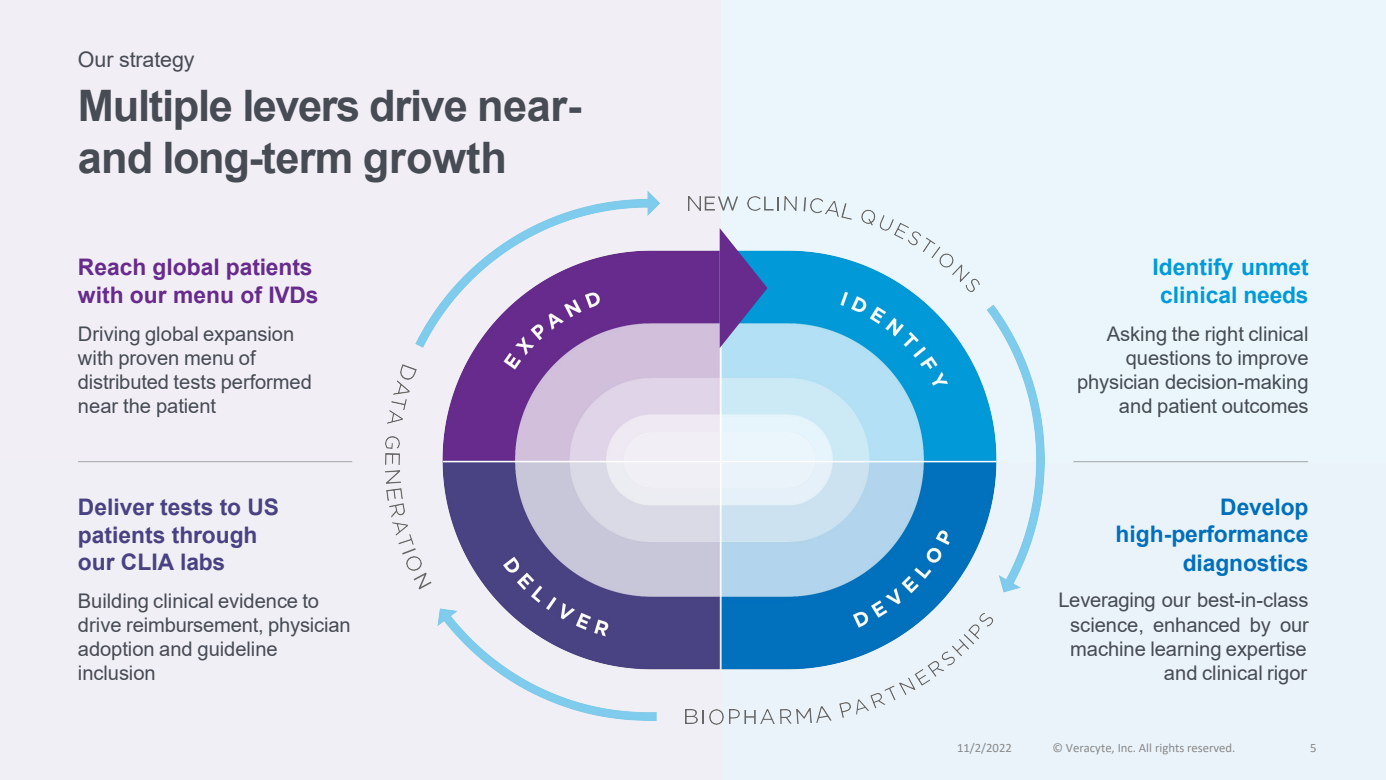
<style>
.page{position:relative;width:1386px;height:780px;background:#fff}
.page>*{position:absolute;margin:0;border:0;box-sizing:border-box;transform-origin:0 0}
.t1{font:700 43.4px/52px "Arial";letter-spacing:-.03em;color:#464b54}
.t2{font:700 22.75px/27.6px "Arial";color:#494282}
.t3{font:700 22.75px/27.7px "Arial";color:#662b8c}
.t4{font:700 22.75px/27.7px "Arial";letter-spacing:-.005em;color:#0070bc;text-align:right}
.t5{font:700 22.75px/27.7px "Arial";color:#009ada;text-align:center}
.t6{font:21.44px "Arial";letter-spacing:-.005em;color:#464b54}
.t7{font:20.12px/24.2px "Arial";letter-spacing:-.005em;color:#464b54}
.t8{font:12.69px "Calibri";color:#898989}
</style>
<div class="page">
<div style="left:0;top:0;width:721px;height:461px;background:#f2eef5"></div>
<div style="left:0;top:461px;width:721px;height:318px;background:#f0eff5"></div>
<div style="left:721px;top:461px;width:664px;height:318px;background:#eaf3f9"></div>
<div style="left:721px;top:0;width:664px;height:461px;background:#eaf6fb"></div>
<hr style="left:1073px;top:461px;width:234px;height:1px;background:#a3a7a9">
<hr style="left:78px;top:461px;width:274px;height:1px;background:#a3a7a9">
<img style="left:686px;top:720px;width:11px;height:3px">
<img style="left:710px;top:720px;width:13px;height:3px">
<img style="left:760px;top:720px;width:14px;height:3px">
<img style="left:780px;top:720px;width:11px;height:3px">
<img style="left:400px;top:365px;width:16px;height:14px">
<img style="left:393px;top:380px;width:16px;height:14px">
<img style="left:387px;top:399px;width:19px;height:24px">
<img style="left:385px;top:436px;width:15px;height:12px">
<img style="left:385px;top:453px;width:14px;height:11px">
<img style="left:385px;top:470px;width:15px;height:13px">
<img style="left:387px;top:488px;width:15px;height:12px">
<img style="left:389px;top:503px;width:15px;height:14px">
<img style="left:392px;top:522px;width:22px;height:22px">
<svg style="left:402px;top:548px;width:14px;height:6px"></svg>
<img style="left:407px;top:556px;width:9px;height:14px">
<img style="left:416px;top:191px;width:628px;height:529px">
<hr style="left:443px;top:460px;width:553px;height:2px;background:#fff">
<hr style="left:720px;top:256px;width:1px;height:413px;background:#fff">
<svg style="left:719px;top:228px;width:48px;height:120px;background:#747bbb"></svg>
<p class="t6" style="left:78px;top:45px;width:118px">Our strategy</p>
<h2 class="t1" style="left:78px;top:80px;width:505px">Multiple levers drive near&shy;and long-term growth</h2>
<p class="t3" style="left:78px;top:253px;width:242px">Reach global patients with our menu of IVDs</p>
<p class="t7" style="left:78px;top:321px;width:235px">Driving global expansion with proven menu of distributed tests performed near the patient</p>
<p class="t2" style="left:78px;top:493px;width:203px">Deliver tests to US patients through our CLIA labs</p>
<p class="t7" style="left:78px;top:588px;width:274px">Building clinical evidence to drive reimbursement, physician adoption and guideline inclusion</p>
<p class="t5" style="left:1152px;top:253px;width:158px">Identify unmet clinical needs</p>
<p class="t7" style="left:1077px;top:321px;width:233px;text-align:right">Asking the right clinical questions to improve physician decision-making and patient outcomes</p>
<p class="t4" style="left:1115px;top:492px;width:194px">Develop high-performance</p>
<p class="t4" style="left:1182px;top:549px;width:127px">diagnostics</p>
<p class="t7" style="left:1058px;top:587px;width:252px;text-align:center">Leveraging our best-in-class science, enhanced by our machine learning expertise</p>
<p class="t7" style="left:1163px;top:660px;width:145px">and clinical rigor</p>
<p class="t8" style="left:957px;top:739px;width:56px">11/2/2022</p>
<p class="t8" style="left:1052px;top:738px;width:184px">© Veracyte, Inc. All rights reserved.</p>
<p class="t8" style="left:1310px;top:738px;width:8px">5</p>
</div>
